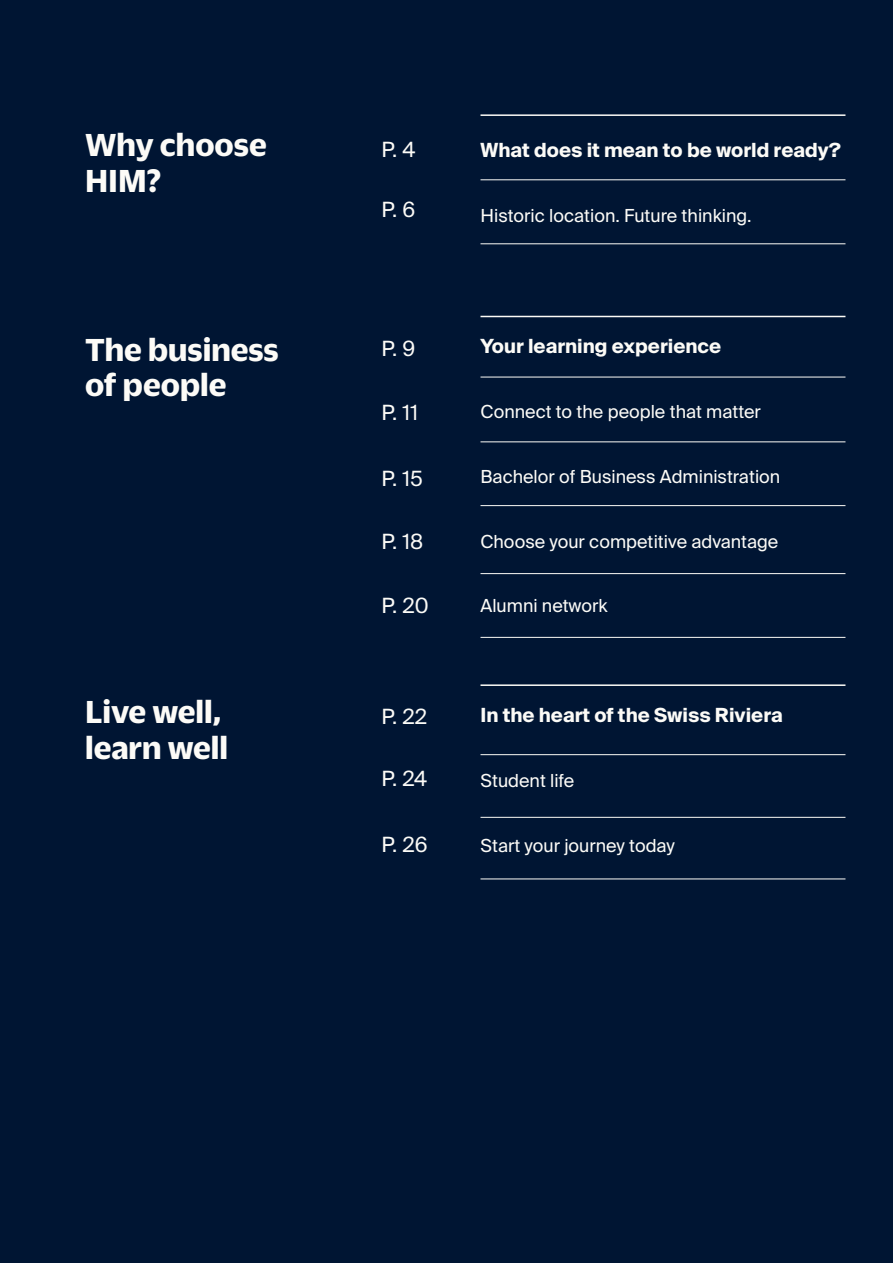
<style>
.page{position:relative;width:893px;height:1263px;background:#001533}
.page>*{position:absolute;margin:0;border:0;box-sizing:border-box;transform-origin:0 0}
.t1{font:700 34.5px/35.4px "Duplicate Sans";color:#fcfbf7}
.t2{font:21px "Suisse Intl";color:#fcfbf7}
.t3{font:700 19.5px "Suisse Intl";color:#fcfbf7}
.t4{font:18px "Suisse Intl";color:#fcfbf7}
</style>
<div class="page">
<hr style="left:480px;top:442px;width:365px;height:1px;background:#fcfbf7">
<hr style="left:480px;top:573px;width:365px;height:1px;background:#fcfbf7">
<hr style="left:480px;top:637px;width:365px;height:1px;background:#fcfbf7">
<hr style="left:480px;top:817px;width:365px;height:1px;background:#fcfbf7">
<hr style="left:480px;top:754px;width:365px;height:1px;background:#fcfbf7">
<hr style="left:480px;top:879px;width:365px;height:1px;background:#fcfbf7">
<hr style="left:480px;top:377px;width:365px;height:1px;background:#fcfbf7">
<hr style="left:480px;top:505px;width:365px;height:1px;background:#fcfbf7">
<hr style="left:480px;top:180px;width:365px;height:1px;background:#fcfbf7">
<hr style="left:480px;top:244px;width:365px;height:1px;background:#fcfbf7">
<hr style="left:480px;top:316px;width:365px;height:1px;background:#fcfbf7">
<hr style="left:480px;top:114px;width:365px;height:2px;background:#fcfbf7">
<hr style="left:480px;top:684px;width:365px;height:2px;background:#fcfbf7">
<h1 class="t1" style="left:85px;top:124px;width:183px">Why choose<br>HIM?</h1>
<h1 class="t1" style="left:85px;top:329px;width:195px">The business of people</h1>
<h1 class="t1" style="left:85px;top:691px;width:145px">Live well, learn well</h1>
<p class="t2" style="left:382px;top:137px;width:35px">P. 4</p>
<p class="t3" style="left:480px;top:139px;width:362px">What does it mean to be world ready?</p>
<p class="t2" style="left:382px;top:197px;width:35px">P. 6</p>
<p class="t4" style="left:480px;top:205px;width:273px">Historic location. Future thinking.</p>
<p class="t2" style="left:382px;top:337px;width:35px">P. 9</p>
<p class="t3" style="left:480px;top:335px;width:242px">Your learning experience</p>
<p class="t2" style="left:382px;top:400px;width:38px">P. 11</p>
<p class="t4" style="left:480px;top:401px;width:282px">Connect to the people that matter</p>
<p class="t2" style="left:382px;top:466px;width:43px">P. 15</p>
<p class="t4" style="left:480px;top:466px;width:301px">Bachelor of Business Administration</p>
<p class="t2" style="left:382px;top:529px;width:43px">P. 18</p>
<p class="t4" style="left:480px;top:531px;width:299px">Choose your competitive advantage</p>
<p class="t2" style="left:382px;top:593px;width:49px">P. 20</p>
<p class="t4" style="left:480px;top:596px;width:129px">Alumni network</p>
<p class="t2" style="left:382px;top:704px;width:47px">P. 22</p>
<p class="t3" style="left:480px;top:704px;width:304px">In the heart of the Swiss Riviera</p>
<p class="t2" style="left:382px;top:766px;width:47px">P. 24</p>
<p class="t4" style="left:480px;top:770px;width:95px">Student life</p>
<p class="t2" style="left:382px;top:832px;width:48px">P. 26</p>
<p class="t4" style="left:480px;top:835px;width:196px">Start your journey today</p>
</div>
